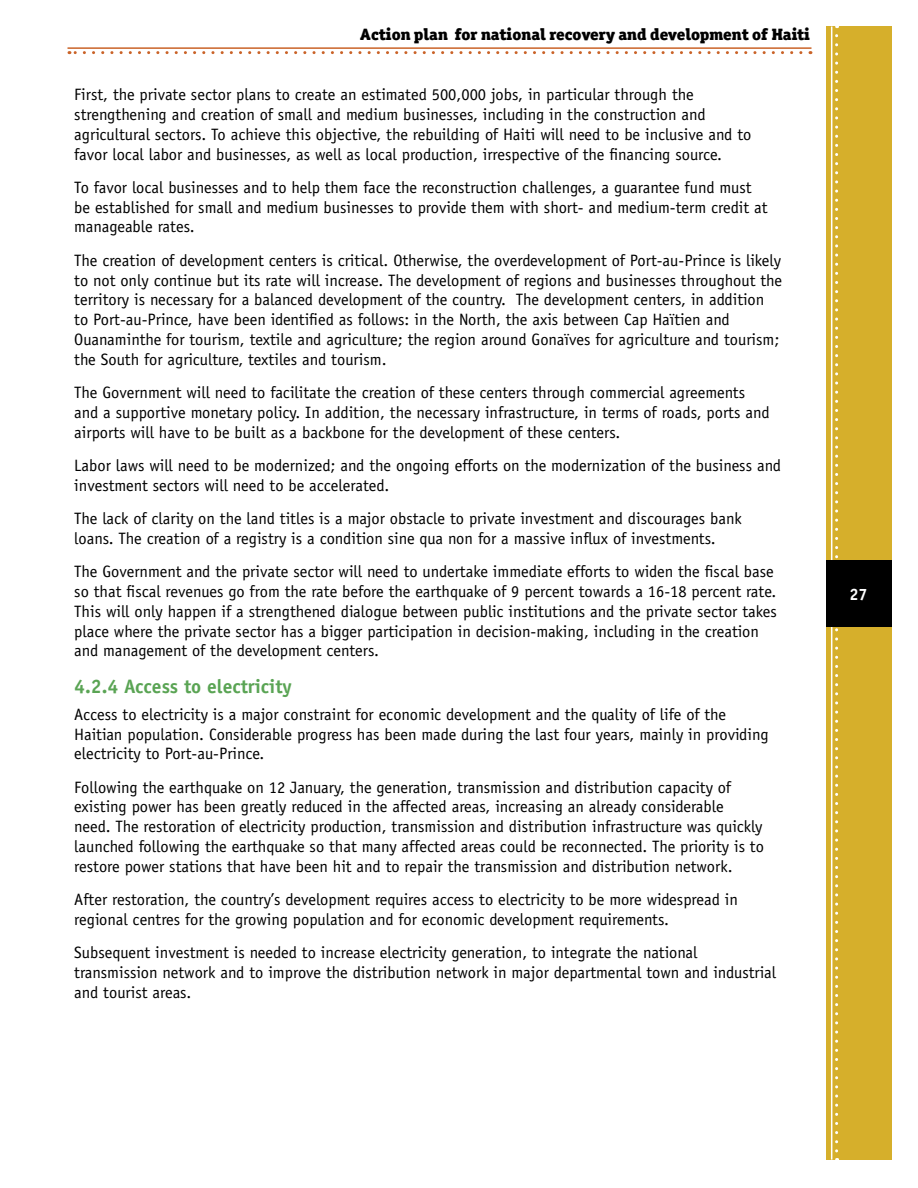
<style>
.page{position:relative;width:918px;height:1188px;background:#fff}
.page>*{position:absolute;margin:0;border:0;box-sizing:border-box;transform-origin:0 0}
.t1{font:700 19.5px "Officina Sans";color:#5aa454}
.t2{font:16.5px/19.8px "Officina Sans";color:#000}
.t3{font:16.5px "Officina Ser ITC Black OS";color:#000}
.t4{font:700 16.5px "Officina Serif";color:#fff}
</style>
<div class="page">
<div style="left:826px;top:27px;width:65px;height:1133px;background:#d6af2b"></div>
<hr style="left:831px;top:27px;width:1px;height:1133px;background:#fff">
<svg style="left:835px;top:36px;width:3px;height:1124px"></svg>
<div style="left:826px;top:561px;width:65px;height:66px;background:#000"></div>
<hr style="left:68px;top:47px;width:744px;height:2px;background:#ca6328">
<svg style="left:69px;top:51px;width:732px;height:3px"></svg>
<p class="t3" style="left:360px;top:23px;width:451px">Action plan for national recovery and development of Haiti</p>
<p class="t2" style="left:74px;top:85px;width:679px">First, the private sector plans to create an estimated 500,000 jobs, in particular through the strengthening and creation of small and medium businesses, including in the construction and agricultural sectors. To achieve this objective, the rebuilding of Haiti will need to be inclusive and to favor local labor and businesses, as well as local production, irrespective of the financing source.</p>
<p class="t2" style="left:74px;top:177px;width:695px">To favor local businesses and to help them face the reconstruction challenges, a guarantee fund must be established for small and medium businesses to provide them with short- and medium-term credit at manageable rates.</p>
<p class="t2" style="left:74px;top:250px;width:709px">The creation of development centers is critical. Otherwise, the overdevelopment of Port-au-Prince is likely to not only continue but its rate will increase. The development of regions and businesses throughout the territory is necessary for a balanced development of the country. The development centers, in addition to Port-au-Prince, have been identified as follows: in the North, the axis between Cap Haïtien and Ouanaminthe for tourism, textile and agriculture; the region around Gonaïves for agriculture and tourism; the South for agriculture, textiles and tourism.</p>
<p class="t2" style="left:74px;top:383px;width:697px">The Government will need to facilitate the creation of these centers through commercial agreements and a supportive monetary policy. In addition, the necessary infrastructure, in terms of roads, ports and airports will have to be built as a backbone for the development of these centers.</p>
<p class="t2" style="left:74px;top:455px;width:708px">Labor laws will need to be modernized; and the ongoing efforts on the modernization of the business and investment sectors will need to be accelerated.</p>
<p class="t2" style="left:74px;top:509px;width:669px">The lack of clarity on the land titles is a major obstacle to private investment and discourages bank loans. The creation of a registry is a condition sine qua non for a massive influx of investments.</p>
<p class="t2" style="left:74px;top:562px;width:704px">The Government and the private sector will need to undertake immediate efforts to widen the fiscal base so that fiscal revenues go from the rate before the earthquake of 9 percent towards a 16-18 percent rate.<br>This will only happen if a strengthened dialogue between public institutions and the private sector takes place where the private sector has a bigger participation in decision-making, including in the creation and management of the development centers.</p>
<p class="t1" style="left:74px;top:674px;width:219px">4.2.4 Access to electricity</p>
<p class="t2" style="left:74px;top:704px;width:696px">Access to electricity is a major constraint for economic development and the quality of life of the<br>Haitian population. Considerable progress has been made during the last four years, mainly in providing electricity to Port-au-Prince.</p>
<p class="t2" style="left:74px;top:777px;width:691px">Following the earthquake on 12 January, the generation, transmission and distribution capacity of existing power has been greatly reduced in the affected areas, increasing an already considerable need. The restoration of electricity production, transmission and distribution infrastructure was quickly launched following the earthquake so that many affected areas could be reconnected. The priority is to restore power stations that have been hit and to repair the transmission and distribution network.</p>
<p class="t2" style="left:74px;top:890px;width:665px">After restoration, the country’s development requires access to electricity to be more widespread in regional centres for the growing population and for economic development requirements.</p>
<p class="t2" style="left:74px;top:943px;width:703px">Subsequent investment is needed to increase electricity generation, to integrate the national transmission network and to improve the distribution network in major departmental town and industrial and tourist areas.</p>
<p class="t4" style="left:849px;top:585px;width:20px">27</p>
</div>
